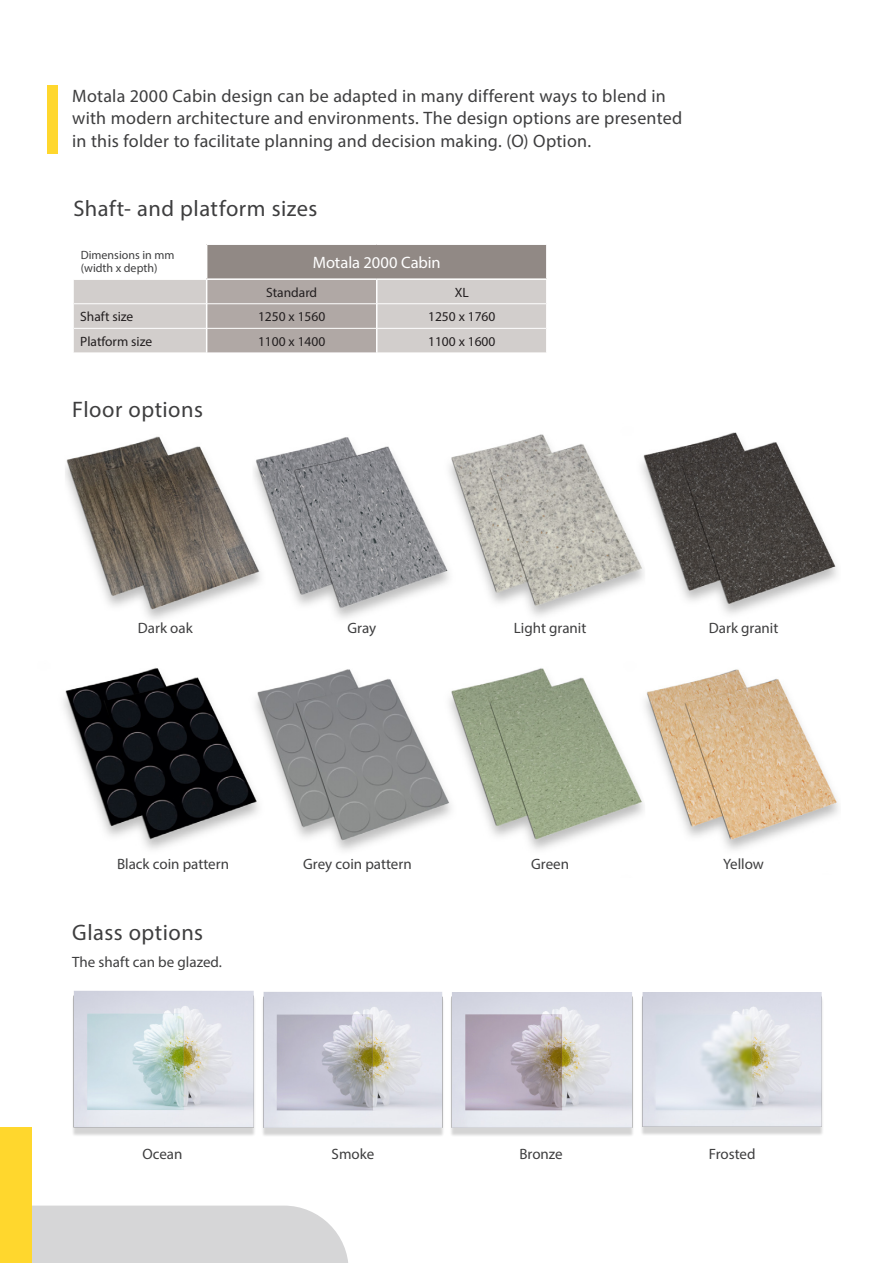
<style>
.page{position:relative;width:893px;height:1263px;background:#fff}
.page>*{position:absolute;margin:0;border:0;box-sizing:border-box;transform-origin:0 0}
.t1{font:22.5px "Myriad Pro";letter-spacing:.02em;color:#3e3e3f}
.t2{font:18px/22.5px "Myriad Pro";letter-spacing:.01em;color:#3e3e3f}
.t3{font:16.5px "Myriad Pro";letter-spacing:-.005em;color:#fff}
.t4{font:15px "Myriad Pro";color:#3e3e3f}
.t5{font:13.5px "Myriad Pro";color:#231f20}
.t6{font:12px/13.5px "Myriad Pro";color:#3e3e3f}
</style>
<div class="page">
<img style="left:458px;top:434px;width:159px;height:182px">
<img style="left:458px;top:668px;width:159px;height:182px">
<img style="left:65px;top:436px;width:187px;height:183px">
<img style="left:252px;top:437px;width:206px;height:181px">
<div style="left:47px;top:85px;width:10px;height:69px;background:#ffd72d"></div>
<div style="left:31px;top:1205px;width:317px;height:58px;background:#d6d6d7"></div>
<div style="left:0;top:1127px;width:31px;height:136px;background:#ffd72d"></div>
<img style="left:617px;top:432px;width:220px;height:182px">
<img style="left:617px;top:669px;width:222px;height:181px">
<img style="left:63px;top:667px;width:184px;height:183px">
<img style="left:247px;top:669px;width:211px;height:182px">
<img style="left:263px;top:992px;width:180px;height:144px">
<img style="left:641px;top:992px;width:182px;height:143px">
<img style="left:73px;top:990px;width:182px;height:146px">
<img style="left:451px;top:992px;width:182px;height:144px">
<div style="left:207px;top:244px;width:340px;height:35px;background:#918985"></div>
<hr style="left:207px;top:243px;width:170px;height:2px;background:#fff">
<hr style="left:377px;top:243px;width:171px;height:2px;background:#fff">
<hr style="left:207px;top:278px;width:170px;height:2px;background:#fff">
<hr style="left:377px;top:278px;width:171px;height:2px;background:#fff">
<hr style="left:546px;top:245px;width:2px;height:33px;background:#fff">
<svg style="left:73px;top:279px;width:474px;height:74px;background:#c7c2c0"></svg>
<hr style="left:74px;top:303px;width:133px;height:1px;background:#fff">
<hr style="left:207px;top:303px;width:170px;height:1px;background:#fff">
<hr style="left:377px;top:303px;width:169px;height:1px;background:#fff">
<hr style="left:74px;top:328px;width:133px;height:1px;background:#fff">
<hr style="left:207px;top:328px;width:170px;height:1px;background:#fff">
<hr style="left:377px;top:328px;width:169px;height:1px;background:#fff">
<p class="t2" style="left:72px;top:84px;width:611px">Motala 2000 Cabin design can be adapted in many different ways to blend in with modern architecture and environments. The design options are presented in this folder to facilitate planning and decision making. (O) Option.</p>
<p class="t1" style="left:73px;top:195px;width:246px">Shaft- and platform sizes</p>
<p class="t3" style="left:313px;top:252px;width:130px">Motala 2000 Cabin</p>
<p class="t5" style="left:266px;top:284px;width:53px">Standard</p>
<p class="t5" style="left:455px;top:284px;width:16px">XL</p>
<p class="t5" style="left:80px;top:308px;width:55px">Shaft size</p>
<p class="t5" style="left:258px;top:308px;width:69px">1250 x 1560</p>
<p class="t5" style="left:428px;top:308px;width:69px">1250 x 1760</p>
<p class="t5" style="left:80px;top:333px;width:73px">Platform size</p>
<p class="t5" style="left:258px;top:333px;width:69px">1100 x 1400</p>
<p class="t5" style="left:428px;top:333px;width:69px">1100 x 1600</p>
<p class="t6" style="left:81px;top:248px;width:95px">Dimensions in mm (width x depth)</p>
<p class="t1" style="left:72px;top:395px;width:132px">Floor options</p>
<p class="t4" style="left:138px;top:619px;width:56px">Dark oak</p>
<p class="t4" style="left:348px;top:619px;width:30px">Gray</p>
<p class="t4" style="left:514px;top:619px;width:74px">Light granit</p>
<p class="t4" style="left:709px;top:619px;width:71px">Dark granit</p>
<p class="t4" style="left:117px;top:855px;width:114px">Black coin pattern</p>
<p class="t4" style="left:303px;top:855px;width:110px">Grey coin pattern</p>
<p class="t4" style="left:723px;top:855px;width:42px">Yellow</p>
<p class="t4" style="left:531px;top:855px;width:39px">Green</p>
<p class="t1" style="left:72px;top:918px;width:132px">Glass options</p>
<p class="t4" style="left:72px;top:953px;width:151px">The shaft can be glazed.</p>
<p class="t4" style="left:142px;top:1145px;width:42px">Ocean</p>
<p class="t4" style="left:332px;top:1145px;width:44px">Smoke</p>
<p class="t4" style="left:519px;top:1145px;width:45px">Bronze</p>
<p class="t4" style="left:709px;top:1145px;width:48px">Frosted</p>
</div>
